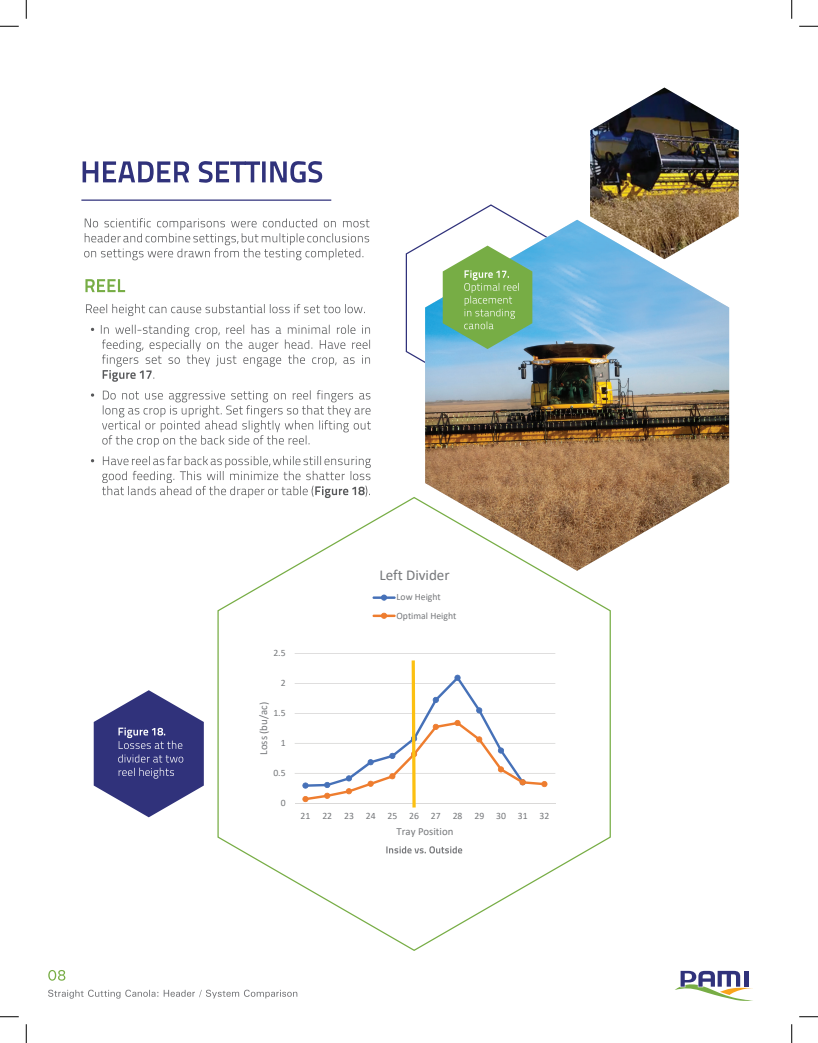
<style>
.page{position:relative;width:818px;height:1043px;background:#fff}
.page>*{position:absolute;margin:0;border:0;box-sizing:border-box;transform-origin:0 0}
.t1{font:15px "Calibri";color:#76787b}
.t2{font:10.75px "Calibri";color:#76787b}
.t3{font:9.75px/18.1px "Calibri";color:#76787b}
</style>
<div class="page">
<svg style="left:48px;top:970px;width:17px;height:10px"></svg>
<svg style="left:48px;top:989px;width:249px;height:9px"></svg>
<svg style="left:675px;top:970px;width:78px;height:30px"></svg>
<svg style="left:83px;top:161px;width:239px;height:22px"></svg>
<svg style="left:85px;top:279px;width:40px;height:13px"></svg>
<hr style="left:81px;top:199px;width:250px;height:2px;background:#30327b">
<svg style="left:91px;top:456px;width:280px;height:40px"></svg>
<svg style="left:91px;top:390px;width:280px;height:57px"></svg>
<svg style="left:91px;top:324px;width:279px;height:58px"></svg>
<svg style="left:86px;top:304px;width:279px;height:12px"></svg>
<svg style="left:84px;top:218px;width:285px;height:42px"></svg>
<img style="left:425px;top:220px;width:304px;height:332px">
<img style="left:590px;top:88px;width:148px;height:171px">
<svg style="left:405px;top:204px;width:171px;height:198px"></svg>
<svg style="left:217px;top:496px;width:394px;height:455px"></svg>
<svg style="left:94px;top:690px;width:110px;height:127px"></svg>
<div style="left:384px;top:861px;width:72px;height:12px;background:#fff"></div>
<svg style="left:386px;top:846px;width:76px;height:7px"></svg>
<svg style="left:0;top:25px;width:19px;height:2px"></svg>
<svg style="left:799px;top:25px;width:19px;height:2px"></svg>
<svg style="left:0;top:1016px;width:19px;height:1px"></svg>
<svg style="left:799px;top:1016px;width:19px;height:1px"></svg>
<svg style="left:25px;top:0;width:2px;height:19px"></svg>
<svg style="left:25px;top:1024px;width:2px;height:18px"></svg>
<svg style="left:791px;top:0;width:1px;height:19px"></svg>
<svg style="left:791px;top:1024px;width:1px;height:18px"></svg>
<p class="t3" style="left:273px;top:643px;width:14px">2.5</p>
<p class="t3" style="left:281px;top:673px;width:6px">2</p>
<p class="t2" style="left:256px;top:755px;width:54px;rotate:-90deg">Loss (bu/ac)</p>
<p class="t3" style="left:273px;top:703px;width:14px">1.5</p>
<p class="t3" style="left:281px;top:733px;width:6px">1</p>
<p class="t3" style="left:273px;top:763px;width:14px">0.5</p>
<p class="t3" style="left:281px;top:793px;width:6px">0</p>
<h1 class="t1" style="left:379px;top:564px;width:72px">Left Divider</h1>
<p class="t3" style="left:396px;top:588px;width:61px">Low Height<br>Optimal Height</p>
<p class="t3" style="left:300px;top:806px;width:250px">21 22 23 24 25 26 27 28 29 30 31 32</p>
<p class="t2" style="left:396px;top:823px;width:58px">Tray Position</p>
</div>
